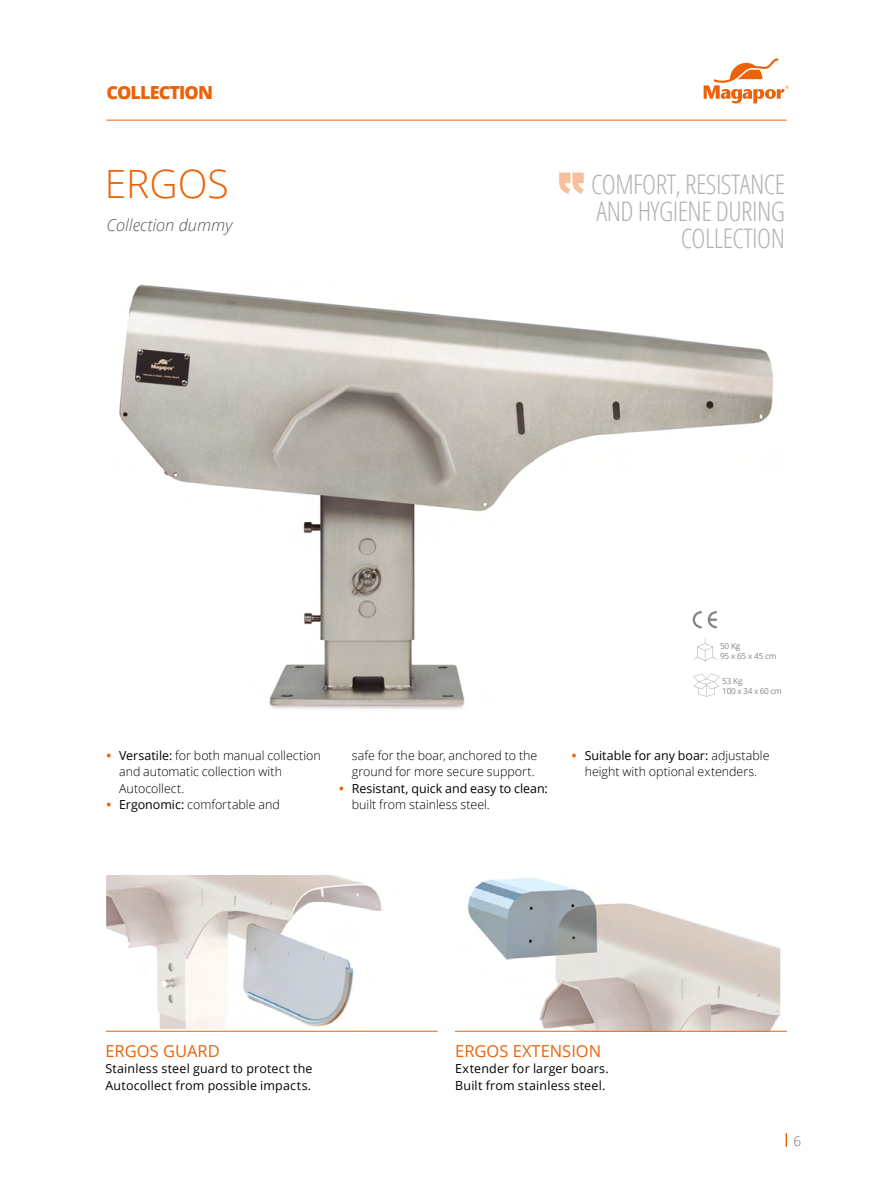
<style>
.page{position:relative;width:893px;height:1200px;background:#fff}
.page>*{position:absolute;margin:0;border:0;box-sizing:border-box;transform-origin:0 0}
.t1{font:300 39px "Open Sans";color:#eb6209}
.t2{font:300 condensed 27px/27px "Open Sans";letter-spacing:-.02em;color:#b3b2b2;text-align:right}
.t3{font:800 18px "Open Sans";letter-spacing:-.05em;color:#eb6209}
.t4{font:16.5px "Open Sans";color:#eb6209}
.t5{font:italic 300 16.5px "Open Sans";color:#575756}
.t6{font:300 13.5px "Open Sans";color:#706f6f}
.t7{font:300 12.45px/16.5px "Open Sans";color:#000}
.t8{font:12.45px/16.5px "Open Sans";letter-spacing:.015em;color:#000}
.t9{font:8.25px/9.9px "Open Sans";letter-spacing:-.025em;color:#878787}
.s1{font-weight:700;color:#eb6209}
.s2{font-weight:400}
.s3{font-weight:300}
</style>
<div class="page">
<hr style="left:107px;top:120px;width:679px;height:1px;background:#eb6209">
<svg style="left:704px;top:58px;width:85px;height:45px"></svg>
<svg style="left:786px;top:1133px;width:1px;height:13px"></svg>
<img style="left:119px;top:284px;width:654px;height:425px">
<img style="left:107px;top:875px;width:275px;height:153px">
<hr style="left:106px;top:1030px;width:331px;height:1px;background:#eb6209">
<img style="left:467px;top:878px;width:314px;height:152px">
<hr style="left:455px;top:1030px;width:332px;height:1px;background:#eb6209">
<svg style="left:693px;top:673px;width:27px;height:23px"></svg>
<svg style="left:693px;top:611px;width:9px;height:17px"></svg>
<svg style="left:708px;top:610px;width:9px;height:18px"></svg>
<svg style="left:693px;top:638px;width:24px;height:23px"></svg>
<svg style="left:559px;top:172px;width:25px;height:22px"></svg>
<h3 class="t3" style="left:106px;top:79px;width:108px">COLLECTION</h3>
<h1 class="t1" style="left:105px;top:157px;width:125px">ERGOS</h1>
<h3 class="t5" style="left:107px;top:214px;width:128px">Collection dummy</h3>
<h2 class="t2" style="left:591px;top:170px;width:196px">COMFORT, RESISTANCE<br>AND HYGIENE DURING<br>COLLECTION</h2>
<p class="t7" style="left:119px;top:746px;width:203px;text-indent:-13px"><span class="s1">•</span> <span class="s2">Versatile:</span> for both manual collection and automatic collection with<br>Autocollect.</p>
<p class="t7" style="left:106px;top:795px;width:175px"><span class="s1">•</span> <span class="s2">Ergonomic:</span> comfortable and</p>
<p class="t7" style="left:352px;top:746px;width:187px">safe for the boar, anchored to the ground for more secure support.</p>
<p class="t8" style="left:352px;top:779px;width:197px;text-indent:-13px"><span class="s1">•</span> Resistant, quick and easy to clean: <span class="s3">built from stainless steel.</span></p>
<p class="t9" style="left:720px;top:640px;width:58px">50 Kg<br>95 x 65 x 45 cm</p>
<p class="t9" style="left:722px;top:675px;width:61px">53 Kg<br>100 x 34 x 60 cm</p>
<p class="t7" style="left:572px;top:746px;width:199px;text-align:center"><span class="s1">•</span> <span class="s2">Suitable for any boar:</span> adjustable height with optional extenders.</p>
<h3 class="t4" style="left:105px;top:1039px;width:116px">ERGOS GUARD</h3>
<p class="t8" style="left:105px;top:1059px;width:208px">Stainless steel guard to protect the<br>Autocollect from possible impacts.</p>
<h3 class="t4" style="left:455px;top:1039px;width:147px">ERGOS EXTENSION</h3>
<p class="t8" style="left:455px;top:1059px;width:155px">Extender for larger boars.<br>Built from stainless steel.</p>
<p class="t6" style="left:793px;top:1131px;width:9px">6</p>
</div>
